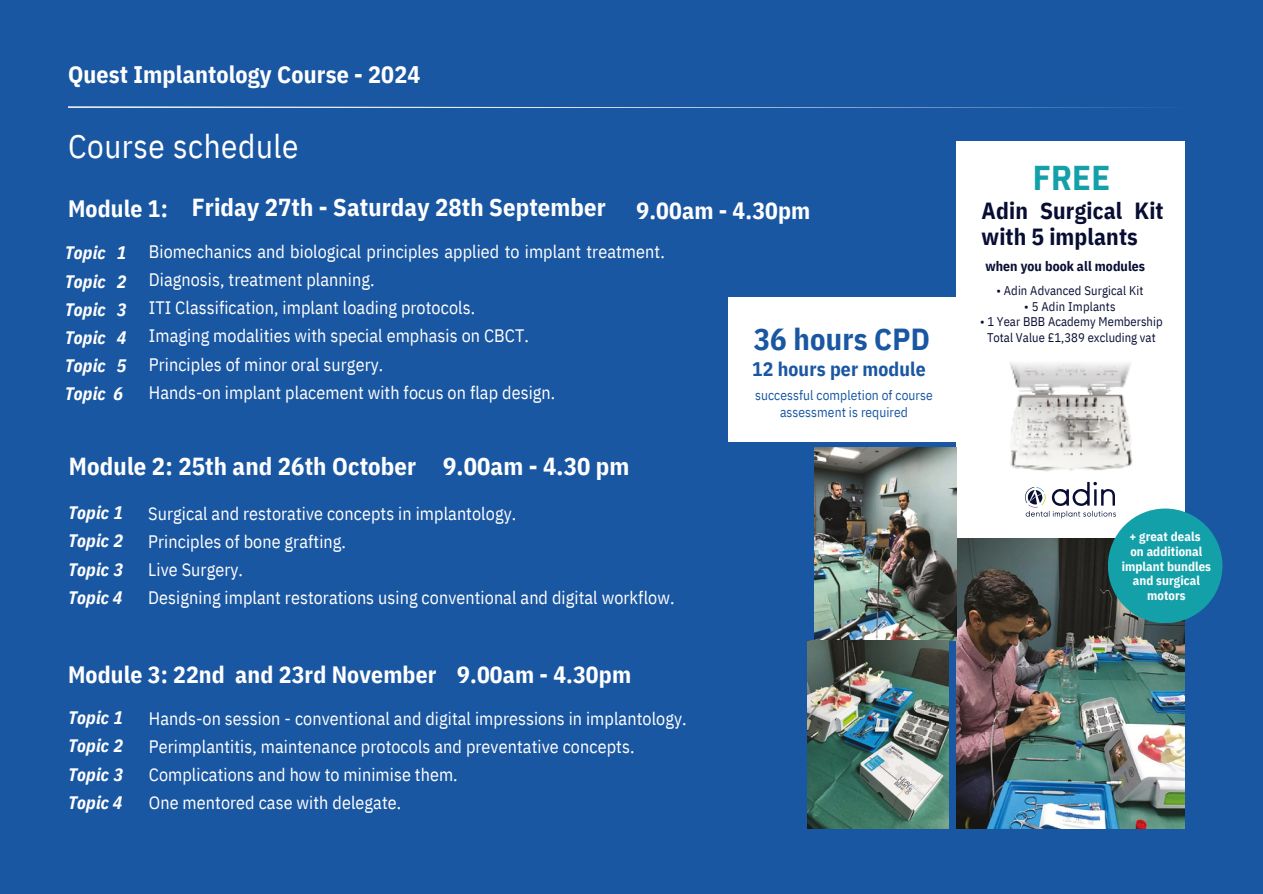
<style>
.page{position:relative;width:1263px;height:894px;background:#fff}
.page>*{position:absolute;margin:0;border:0;box-sizing:border-box;transform-origin:0 0}
.t1{font:700 34.35px "IBM Plex Sans Cond";color:#14a0a9}
.t2{font:33px "IBM Plex Sans Cond";letter-spacing:.02em;color:#fff}
.t3{font:700 30.45px "IBM Plex Sans Cond";letter-spacing:.005em;color:#1a57a2}
.t4{font:700 24.6px "IBM Plex Sans Cond";letter-spacing:.005em;color:#fff}
.t5{font:700 24px "IBM Plex Sans Cond";letter-spacing:.005em;color:#fff}
.t6{font:700 23.7px "IBM Plex Sans Cond";letter-spacing:.005em;color:#fff}
.t7{font:700 23.25px/25.8px "IBM Plex Sans Cond";letter-spacing:.005em;color:#080e33}
.t8{font:700 19.65px "IBM Plex Sans Cond";letter-spacing:.005em;color:#1a57a2}
.t9{font:18px/28.2px "IBM Plex Sans Cond";letter-spacing:.005em;color:#fff}
.t10{font:italic 700 18px/28.2px "IBM Plex Sans Cond";letter-spacing:.005em;color:#fff;text-align:justify}
.t11{font:700 13.65px "IBM Plex Sans Cond";letter-spacing:.005em;color:#080e33}
.t12{font:13.5px/16.8px "IBM Plex Sans Cond";letter-spacing:.005em;color:#1a57a2;text-align:center}
.t13{font:700 12.75px/14.7px "IBM Plex Sans Cond";letter-spacing:.005em;color:#fff;text-align:center}
.t14{font:12.6px/15.8px "IBM Plex Sans Cond";letter-spacing:.005em;color:#080e33;text-align:center}
</style>
<div class="page">
<div style="left:0;top:0;width:1263px;height:893px;background:#1a57a2"></div>
<svg style="left:68px;top:106px;width:1089px;height:2px"></svg>
<div style="left:956px;top:142px;width:228px;height:396px;background:#fff"></div>
<svg style="left:1025px;top:481px;width:91px;height:37px"></svg>
<img style="left:956px;top:538px;width:229px;height:290px">
<img style="left:815px;top:447px;width:141px;height:193px">
<img style="left:808px;top:640px;width:140px;height:188px">
<div style="left:728px;top:297px;width:228px;height:145px;background:#fff"></div>
<div style="left:1108px;top:508px;width:114px;height:115px;background:#14a0a9;border-radius:50%"></div>
<img style="left:1010px;top:362px;width:123px;height:110px">
<p class="t5" style="left:68px;top:59px;width:354px">Quest Implantology Course - 2024</p>
<h4 class="t2" style="left:68px;top:124px;width:232px">Course schedule</h4>
<h4 class="t6" style="left:68px;top:192px;width:102px">Module 1:</h4>
<h5 class="t4" style="left:192px;top:190px;width:416px">Friday 27th - Saturday 28th September</h5>
<h3 class="t6" style="left:636px;top:194px;width:175px">9.00am - 4.30pm</h3>
<p class="t10" style="left:65px;top:238px;width:63px">Topic 1<br>Topic 2<br>Topic 3<br>Topic 4<br>Topic 5<br>Topic 6</p>
<p class="t9" style="left:149px;top:237px;width:517px">Biomechanics and biological principles applied to implant treatment.<br>Diagnosis, treatment planning.<br>ITI Classification, implant loading protocols.<br>Imaging modalities with special emphasis on CBCT.<br>Principles of minor oral surgery.<br>Hands-on implant placement with focus on flap design.</p>
<h5 class="t4" style="left:69px;top:449px;width:562px">Module 2: 25th and 26th October 9.00am - 4.30 pm</h5>
<p class="t10" style="left:68px;top:498px;width:57px">Topic 1<br>Topic 2<br>Topic 3<br>Topic 4</p>
<h4 class="t9" style="left:148px;top:498px;width:528px">Surgical and restorative concepts in implantology.<br>Principles of bone grafting.<br>Live Surgery.<br>Designing implant restorations using conventional and digital workflow.</h4>
<h6 class="t6" style="left:68px;top:658px;width:565px">Module 3: 22nd and 23rd November 9.00am - 4.30pm</h6>
<p class="t10" style="left:68px;top:703px;width:57px">Topic 1<br>Topic 2<br>Topic 3<br>Topic 4</p>
<h4 class="t9" style="left:149px;top:703px;width:539px">Hands-on session - conventional and digital impressions in implantology.<br>Perimplantitis, maintenance protocols and preventative concepts.<br>Complications and how to minimise them.<br>One mentored case with delegate.</h4>
<h4 class="t3" style="left:754px;top:319px;width:178px">36 hours CPD</h4>
<h5 class="t8" style="left:752px;top:356px;width:175px">12 hours per module</h5>
<h6 class="t12" style="left:755px;top:386px;width:179px">successful completion of course assessment is required</h6>
<h5 class="t1" style="left:1033px;top:154px;width:79px">FREE</h5>
<p class="t7" style="left:982px;top:197px;width:184px">Adin Surgical Kit with 5 implants</p>
<p class="t11" style="left:985px;top:257px;width:161px">when you book all modules</p>
<p class="t14" style="left:996px;top:282px;width:148px">• Adin Advanced Surgical Kit</p>
<p class="t14" style="left:1024px;top:298px;width:93px">• 5 Adin Implants</p>
<p class="t14" style="left:980px;top:313px;width:184px">• 1 Year BBB Academy Membership<br>Total Value £1,389 excluding vat</p>
<p class="t13" style="left:1129px;top:529px;width:73px">+ great deals</p>
<h4 class="t13" style="left:1122px;top:543px;width:91px">on additional implant bundles and surgical motors</h4>
</div>
